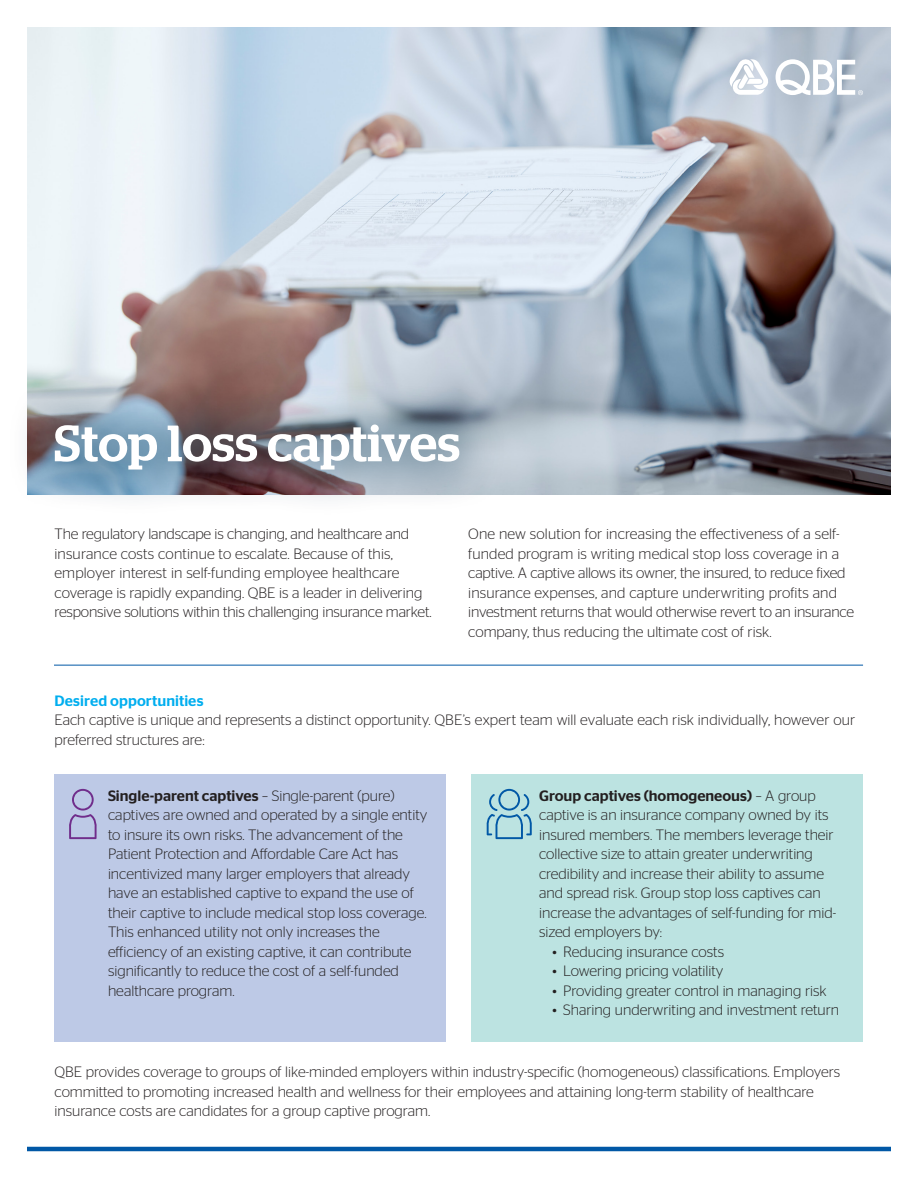
<style>
.page{position:relative;width:918px;height:1188px;background:#fff}
.page>*{position:absolute;margin:0;border:0;box-sizing:border-box;transform-origin:0 0}
.t1{font:500 51px "Stag";color:#fff}
.Body_Text{font:300 15px/19.5px "Stag Sans";color:#231f20}
.Bullets{font:300 15px/19.5px "Stag Sans";color:#231f20}
.Bullet_List__First_L{font:300 15px "Stag Sans";color:#231f20}
.s1{font-weight:500;color:#00aeef}
.s2{font-weight:500}
</style>
<div class="page">
<img style="left:27px;top:27px;width:864px;height:468px">
<div style="left:54px;top:774px;width:392px;height:268px;background:#bdc9e6"></div>
<div style="left:472px;top:774px;width:391px;height:268px;background:#bce3e1"></div>
<hr style="left:27px;top:1147px;width:864px;height:4px;background:#0158a6">
<hr style="left:54px;top:665px;width:809px;height:1px;background:#0158a6">
<svg style="left:730px;top:55px;width:133px;height:40px"></svg>
<div style="left:6px;top:377px;width:502px;height:141px;background:#00314d;opacity:.64"></div>
<svg style="left:487px;top:789px;width:45px;height:50px"></svg>
<svg style="left:69px;top:789px;width:28px;height:50px"></svg>
<p class="t1" style="left:54px;top:413px;width:407px">Stop loss captives</p>
<p class="Body_Text" style="left:55px;top:524px;width:379px">The regulatory landscape is changing, and healthcare and insurance costs continue to escalate. Because of this, employer interest in self-funding employee healthcare coverage is rapidly expanding. QBE is a leader in delivering responsive solutions within this challenging insurance market.</p>
<p class="Body_Text" style="left:468px;top:524px;width:388px">One new solution for increasing the effectiveness of a self&shy;funded program is writing medical stop loss coverage in a captive. A captive allows its owner, the insured, to reduce fixed insurance expenses, and capture underwriting profits and investment returns that would otherwise revert to an insurance company, thus reducing the ultimate cost of risk.</p>
<p class="Bullets" style="left:55px;top:690px;width:802px"><span class="s1">Desired opportunities<br></span>Each captive is unique and represents a distinct opportunity. QBE’s expert team will evaluate each risk individually, however our preferred structures are:</p>
<p class="Body_Text" style="left:108px;top:786px;width:321px"><span class="s2">Single-parent captives</span> – Single-parent (pure) captives are owned and operated by a single entity to insure its own risks. The advancement of the Patient Protection and Affordable Care Act has incentivized many larger employers that already have an established captive to expand the use of their captive to include medical stop loss coverage.<br>This enhanced utility not only increases the efficiency of an existing captive, it can contribute significantly to reduce the cost of a self-funded healthcare program.</p>
<p class="Body_Text" style="left:539px;top:786px;width:299px"><span class="s2">Group captives (homogeneous)</span> – A group captive is an insurance company owned by its insured members. The members leverage their collective size to attain greater underwriting credibility and increase their ability to assume and spread risk. Group stop loss captives can increase the advantages of self-funding for mid&shy;sized employers by:</p>
<p class="Bullet_List__First_L" style="left:553px;top:943px;width:173px">• Reducing insurance costs</p>
<p class="Bullet_List__First_L" style="left:553px;top:963px;width:172px">• Lowering pricing volatility</p>
<p class="Bullet_List__First_L" style="left:553px;top:982px;width:276px">• Providing greater control in managing risk</p>
<p class="Bullet_List__First_L" style="left:553px;top:1002px;width:288px">• Sharing underwriting and investment return</p>
<p class="Body_Text" style="left:55px;top:1062px;width:787px">QBE provides coverage to groups of like-minded employers within industry-specific (homogeneous) classifications. Employers committed to promoting increased health and wellness for their employees and attaining long-term stability of healthcare insurance costs are candidates for a group captive program.</p>
</div>
